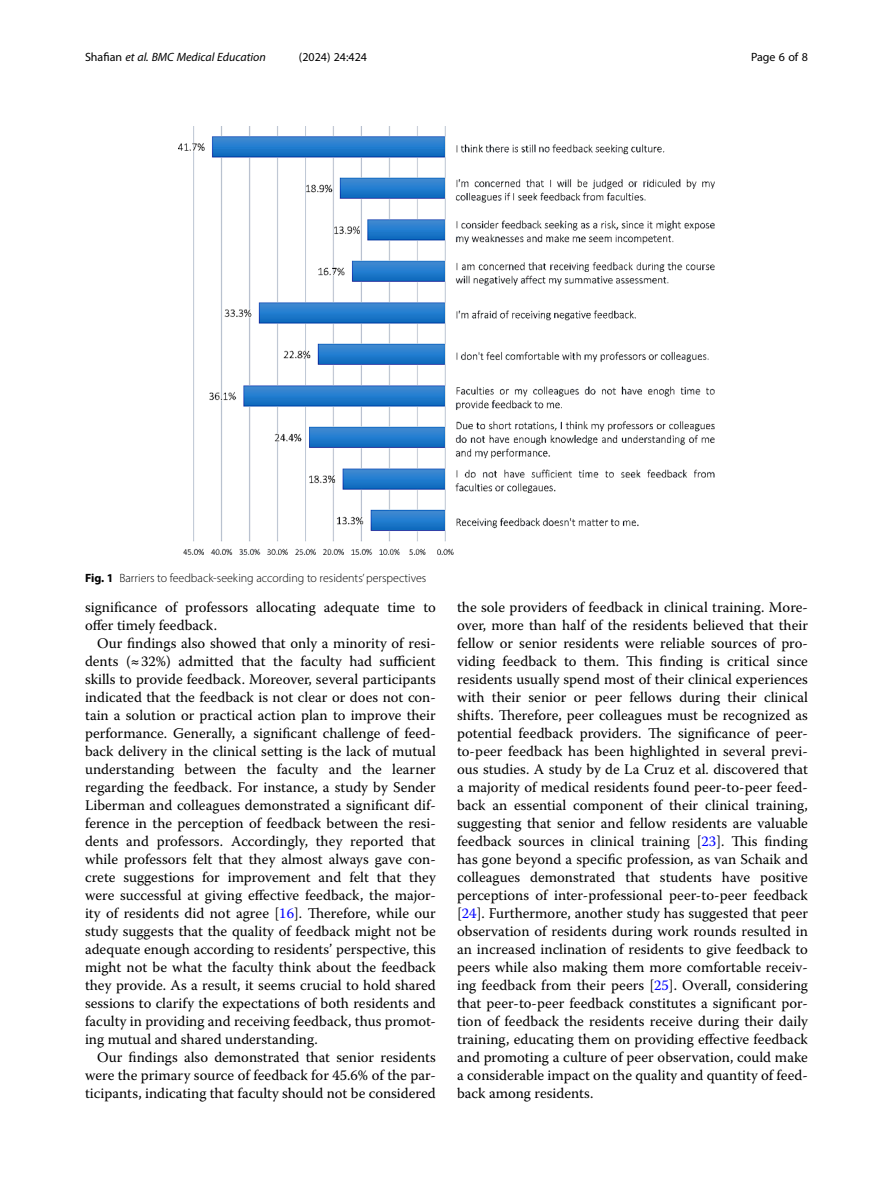
<style>
.page{position:relative;width:893px;height:1191px;background:#fff}
.page>*{position:absolute;margin:0;border:0;box-sizing:border-box;transform-origin:0 0}
.Body_Text_Indent{font:14.7px/18px "Warnock Pro";color:#000;text-align:justify}
.Figure_Caption{font:300 12px "Myriad Pro";color:#000}
.t1{font:italic 12px "Myriad Pro";color:#000}
.t2{font:12px "Myriad Pro";color:#000}
.s1{font-style:normal}
.s2{font-weight:700}
.s3{font-weight:600}
.s4{color:#00f}
</style>
<div class="page">
<img style="left:179px;top:126px;width:535px;height:429px">
<p class="t1" style="left:85px;top:50px;width:182px"><span class="s1">Shafian</span> et al. BMC Medical Education</p>
<p class="t2" style="left:299px;top:50px;width:70px">(2024) 24:424</p>
<p class="t2" style="left:751px;top:50px;width:58px">Page 6 of 8</p>
<p class="Figure_Caption" style="left:85px;top:571px;width:343px"><span class="s2">Fig. 1</span> Barriers to feedback-seeking according to residents’ perspectives</p>
<p class="Body_Text_Indent" style="left:85px;top:598px;width:352px">significance of professors allocating adequate time to offer timely feedback.</p>
<p class="Body_Text_Indent" style="left:85px;top:634px;width:352px;text-indent:12px">Our findings also showed that only a minority of resi&shy;dents (<span class="s3">≈</span>32%) admitted that the faculty had sufficient skills to provide feedback. Moreover, several participants indicated that the feedback is not clear or does not con&shy;tain a solution or practical action plan to improve their performance. Generally, a significant challenge of feed&shy;back delivery in the clinical setting is the lack of mutual understanding between the faculty and the learner regarding the feedback. For instance, a study by Sender Liberman and colleagues demonstrated a significant dif&shy;ference in the perception of feedback between the resi&shy;dents and professors. Accordingly, they reported that while professors felt that they almost always gave con&shy;crete suggestions for improvement and felt that they were successful at giving effective feedback, the major&shy;ity of residents did not agree [<span class="s4">16</span>]. Therefore, while our study suggests that the quality of feedback might not be adequate enough according to residents’ perspective, this might not be what the faculty think about the feedback they provide. As a result, it seems crucial to hold shared sessions to clarify the expectations of both residents and faculty in providing and receiving feedback, thus promot&shy;ing mutual and shared understanding.</p>
<p class="Body_Text_Indent" style="left:85px;top:1048px;width:352px;text-indent:12px">Our findings also demonstrated that senior residents were the primary source of feedback for 45.6% of the par&shy;ticipants, indicating that faculty should not be considered</p>
<p class="Body_Text_Indent" style="left:457px;top:598px;width:352px">the sole providers of feedback in clinical training. More&shy;over, more than half of the residents believed that their fellow or senior residents were reliable sources of pro&shy;viding feedback to them. This finding is critical since residents usually spend most of their clinical experiences with their senior or peer fellows during their clinical shifts. Therefore, peer colleagues must be recognized as potential feedback providers. The significance of peer&shy;to-peer feedback has been highlighted in several previ&shy;ous studies. A study by de La Cruz et al. discovered that a majority of medical residents found peer-to-peer feed&shy;back an essential component of their clinical training, suggesting that senior and fellow residents are valuable feedback sources in clinical training [<span class="s4">23</span>]. This finding has gone beyond a specific profession, as van Schaik and colleagues demonstrated that students have positive perceptions of inter-professional peer-to-peer feedback [<span class="s4">24</span>]. Furthermore, another study has suggested that peer observation of residents during work rounds resulted in an increased inclination of residents to give feedback to peers while also making them more comfortable receiv&shy;ing feedback from their peers [<span class="s4">25</span>]. Overall, considering that peer-to-peer feedback constitutes a significant por&shy;tion of feedback the residents receive during their daily training, educating them on providing effective feedback and promoting a culture of peer observation, could make a considerable impact on the quality and quantity of feed&shy;back among residents.</p>
</div>
